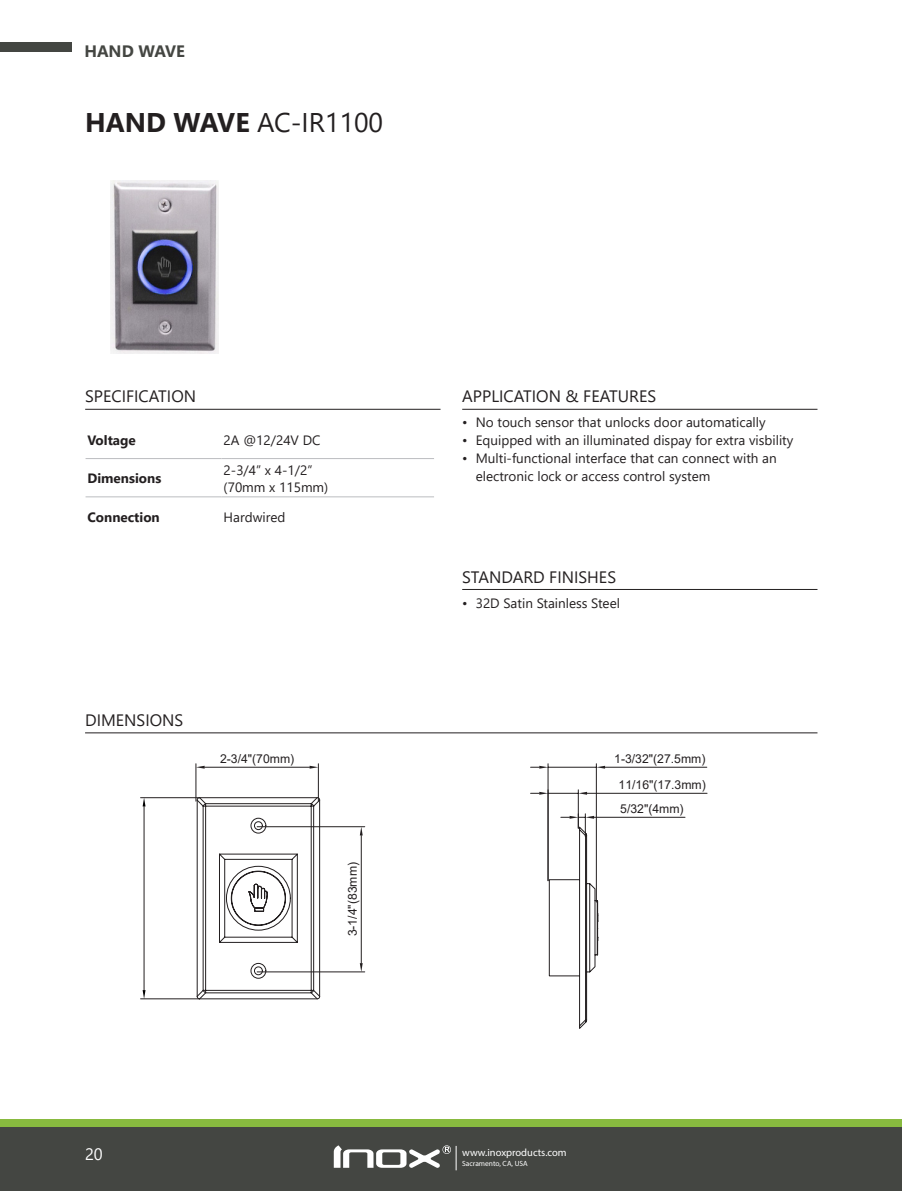
<style>
.page{position:relative;width:902px;height:1191px;background:#fff}
.page>*{position:absolute;margin:0;border:0;box-sizing:border-box;transform-origin:0 0}
.t1{font:27px "Segoe UI";color:#231f20}
.Subhead_with_Rule_Be{font:16.5px "Segoe UI";color:#231f20}
.t2{font:700 16.5px "Segoe UI";color:#444642}
.t3{font:16.5px "Segoe UI";color:#fff}
.t4{font:13.5px/18px "Segoe UI";color:#231f20}
.t5{font:700 13.5px "Segoe UI";color:#231f20}
.t6{font:12.15px/24px "Arial";color:#231f20}
.t7{font:10.5px "Myriad Pro";color:#fff}
.t8{font:7.5px "Myriad Pro";color:#fff}
.s1{font-weight:700}
</style>
<div class="page">
<div style="left:0;top:1126px;width:901px;height:65px;background:#444642"></div>
<div style="left:0;top:1119px;width:901px;height:7px;background:#88ba3f"></div>
<svg style="left:334px;top:1145px;width:122px;height:25px"></svg>
<div style="left:0;top:43px;width:71px;height:9px;background:#444642"></div>
<hr style="left:462px;top:589px;width:355px;height:1px;background:#231f20">
<hr style="left:85px;top:409px;width:355px;height:1px;background:#231f20">
<hr style="left:86px;top:458px;width:135px;height:1px;background:#bcbdc0">
<hr style="left:221px;top:458px;width:213px;height:1px;background:#bcbdc0">
<hr style="left:86px;top:496px;width:135px;height:1px;background:#bcbdc0">
<hr style="left:221px;top:496px;width:213px;height:1px;background:#bcbdc0">
<hr style="left:462px;top:409px;width:355px;height:1px;background:#231f20">
<hr style="left:257px;top:826px;width:108px;height:1px;background:#231f20">
<hr style="left:257px;top:971px;width:108px;height:1px;background:#231f20">
<hr style="left:361px;top:835px;width:1px;height:128px;background:#231f20">
<svg style="left:360px;top:826px;width:2px;height:9px"></svg>
<svg style="left:360px;top:963px;width:2px;height:9px"></svg>
<hr style="left:196px;top:763px;width:1px;height:38px;background:#231f20">
<hr style="left:318px;top:763px;width:1px;height:38px;background:#231f20">
<hr style="left:205px;top:767px;width:104px;height:1px;background:#231f20">
<svg style="left:196px;top:765px;width:9px;height:3px"></svg>
<svg style="left:309px;top:765px;width:9px;height:3px"></svg>
<svg style="left:197px;top:797px;width:123px;height:202px"></svg>
<hr style="left:200px;top:797px;width:117px;height:1px;background:#231f20">
<hr style="left:319px;top:800px;width:1px;height:196px;background:#231f20">
<hr style="left:197px;top:800px;width:1px;height:196px;background:#231f20">
<hr style="left:200px;top:998px;width:117px;height:1px;background:#231f20">
<hr style="left:140px;top:797px;width:60px;height:1px;background:#231f20">
<hr style="left:140px;top:998px;width:60px;height:1px;background:#231f20">
<hr style="left:144px;top:806px;width:1px;height:184px;background:#231f20">
<svg style="left:143px;top:797px;width:2px;height:9px"></svg>
<svg style="left:143px;top:990px;width:2px;height:8px"></svg>
<hr style="left:578px;top:790px;width:1px;height:38px;background:#231f20">
<hr style="left:587px;top:793px;width:120px;height:1px;background:#231f20">
<hr style="left:548px;top:793px;width:30px;height:1px;background:#231f20">
<svg style="left:530px;top:792px;width:17px;height:2px"></svg>
<svg style="left:578px;top:792px;width:9px;height:2px"></svg>
<hr style="left:594px;top:817px;width:91px;height:1px;background:#231f20">
<hr style="left:596px;top:763px;width:1px;height:139px;background:#231f20">
<hr style="left:547px;top:763px;width:1px;height:117px;background:#231f20">
<hr style="left:605px;top:767px;width:101px;height:1px;background:#231f20">
<hr style="left:548px;top:767px;width:48px;height:1px;background:#231f20">
<svg style="left:530px;top:766px;width:18px;height:2px"></svg>
<svg style="left:597px;top:766px;width:8px;height:2px"></svg>
<svg style="left:549px;top:813px;width:49px;height:216px"></svg>
<hr style="left:85px;top:732px;width:732px;height:1px;background:#231f20">
<img style="left:111px;top:180px;width:107px;height:173px">
<p class="t2" style="left:84px;top:35px;width:102px">HAND WAVE</p>
<p class="t1" style="left:85px;top:97px;width:299px"><span class="s1">HAND WAVE</span> AC-IR1100</p>
<p class="Subhead_with_Rule_Be" style="left:85px;top:381px;width:112px">SPECIFICATION</p>
<p class="t5" style="left:87px;top:427px;width:50px">Voltage</p>
<p class="t4" style="left:224px;top:430px;width:98px">2A @12/24V DC</p>
<p class="t5" style="left:87px;top:466px;width:75px">Dimensions</p>
<p class="t4" style="left:224px;top:460px;width:90px">2-3/4” x 4-1/2”</p>
<p class="t4" style="left:224px;top:476px;width:106px">(70mm x 115mm)</p>
<p class="t5" style="left:87px;top:504px;width:74px">Connection</p>
<p class="t4" style="left:224px;top:507px;width:63px">Hardwired</p>
<p class="Subhead_with_Rule_Be" style="left:85px;top:704px;width:100px">DIMENSIONS</p>
<p class="t6" style="left:220px;top:746px;width:76px">2-3/4"(70mm)</p>
<p class="t6" style="left:340px;top:936px;width:76px;rotate:-90deg">3-1/4"(83mm)</p>
<p class="t3" style="left:85px;top:1138px;width:19px">20</p>
<p class="Subhead_with_Rule_Be" style="left:462px;top:381px;width:195px">APPLICATION &amp; FEATURES</p>
<p class="t4" style="left:462px;top:412px;width:305px">• No touch sensor that unlocks door automatically</p>
<p class="t4" style="left:462px;top:430px;width:332px">• Equipped with an illuminated dispay for extra visbility</p>
<p class="t4" style="left:475px;top:448px;width:302px;text-indent:-14px">• Multi-functional interface that can connect with an electronic lock or access control system</p>
<p class="Subhead_with_Rule_Be" style="left:462px;top:561px;width:155px">STANDARD FINISHES</p>
<p class="t4" style="left:462px;top:592px;width:159px">• 32D Satin Stainless Steel</p>
<p class="t6" style="left:614px;top:746px;width:93px">1-3/32"(27.5mm)</p>
<p class="t6" style="left:618px;top:772px;width:89px">11/16"(17.3mm)<br>5/32"(4mm)</p>
<p class="t7" style="left:462px;top:1145px;width:106px">www.inoxproducts.com</p>
<p class="t8" style="left:462px;top:1158px;width:67px">Sacramento, CA, USA</p>
</div>
